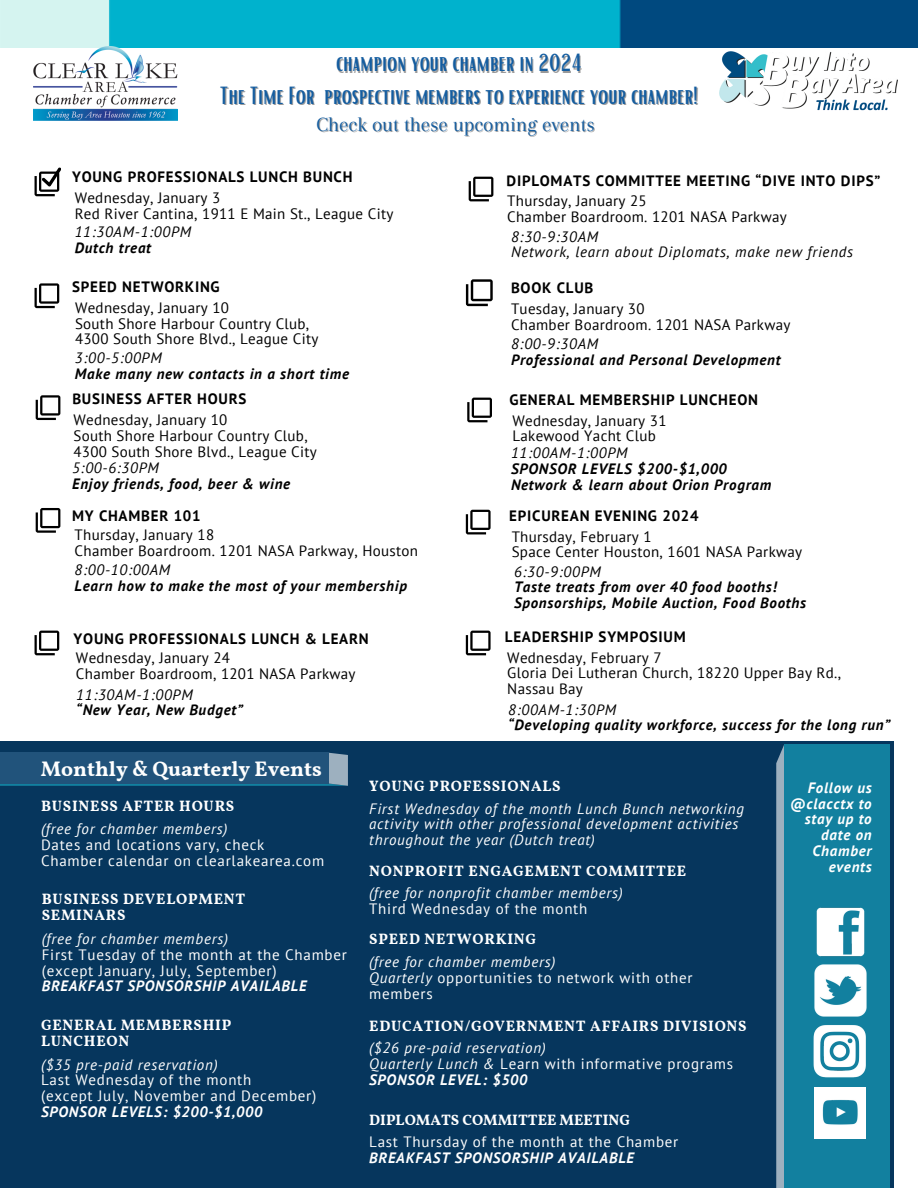
<style>
.page{position:relative;width:918px;height:1188px;background:#fff}
.page>*{position:absolute;margin:0;border:0;box-sizing:border-box;transform-origin:0 0}
.t1{font:24px "Bright";color:#145da0}
.t2{font:21px "Arapey";color:#145da0}
.t3{font:700 21px "Vollkorn";color:#fff}
.t4{font:15px/15.8px "PT Sans";letter-spacing:.02em;color:#000}
.t5{font:italic 700 15px "PT Sans";letter-spacing:.05em;color:#000}
.t6{font:15px/15.8px "PT Sans";letter-spacing:.05em;color:#fff}
.t7{font:italic 15px/15.8px "PT Sans";letter-spacing:.05em;color:#fff}
.t8{font:700 15px "PT Sans";letter-spacing:.05em;color:#000}
.t9{font:700 15px "Vollkorn";letter-spacing:.05em;color:#fff}
.t10{font:italic 15px "PT Sans";letter-spacing:.05em;color:#000}
.t11{font:italic 700 15px/15.8px "PT Sans";letter-spacing:.05em;color:#fff;text-align:right}
.t12{font:700 15px "Vollkorn";color:#fff}
.s1{font-style:italic}
</style>
<div class="page">
<img style="left:0;top:0;width:918px;height:47px">
<div style="left:0;top:741px;width:894px;height:447px;background:#06365d"></div>
<img style="left:33px;top:47px;width:144px;height:73px">
<svg style="left:35px;top:283px;width:24px;height:25px"></svg>
<svg style="left:36px;top:395px;width:24px;height:25px"></svg>
<svg style="left:469px;top:177px;width:24px;height:24px"></svg>
<svg style="left:466px;top:279px;width:27px;height:27px"></svg>
<svg style="left:467px;top:398px;width:25px;height:24px"></svg>
<svg style="left:0;top:753px;width:348px;height:33px;background:#46839f"></svg>
<div style="left:0;top:753px;width:328px;height:30px;background:#21537b"></div>
<svg style="left:776px;top:745px;width:8px;height:443px;background:#95a9ba"></svg>
<div style="left:784px;top:745px;width:106px;height:443px;background:#12809f"></div>
<img style="left:816px;top:907px;width:49px;height:50px">
<img style="left:814px;top:964px;width:53px;height:53px">
<img style="left:813px;top:1025px;width:53px;height:53px">
<img style="left:814px;top:1087px;width:52px;height:52px">
<img style="left:714px;top:47px;width:183px;height:64px">
<svg style="left:36px;top:508px;width:24px;height:25px"></svg>
<svg style="left:466px;top:510px;width:25px;height:24px"></svg>
<svg style="left:35px;top:167px;width:26px;height:29px"></svg>
<svg style="left:35px;top:631px;width:24px;height:24px"></svg>
<svg style="left:466px;top:631px;width:25px;height:24px"></svg>
<p class="t1" style="left:336px;top:47px;width:247px">champion your chamber in 2024</p>
<p class="t1" style="left:220px;top:80px;width:480px">The Time For prospective members to experience your chamber!</p>
<p class="t2" style="left:316px;top:113px;width:280px">Check out these upcoming events</p>
<p class="t8" style="left:72px;top:167px;width:282px">YOUNG PROFESSIONALS LUNCH BUNCH</p>
<p class="t4" style="left:75px;top:190px;width:147px">Wednesday, January 3</p>
<p class="t4" style="left:75px;top:205px;width:320px">Red River Cantina, 1911 E Main St., League City</p>
<p class="t10" style="left:75px;top:222px;width:118px">11:30AM-1:00PM</p>
<p class="t5" style="left:75px;top:238px;width:78px">Dutch treat</p>
<p class="t8" style="left:72px;top:277px;width:149px">SPEED NETWORKING</p>
<p class="t4" style="left:75px;top:300px;width:156px">Wednesday, January 10</p>
<p class="t4" style="left:75px;top:315px;width:236px">South Shore Harbour Country Club,</p>
<p class="t4" style="left:75px;top:331px;width:245px">4300 South Shore Blvd., League City</p>
<p class="t10" style="left:75px;top:348px;width:88px">3:00-5:00PM</p>
<p class="t5" style="left:75px;top:363px;width:276px">Make many new contacts in a short time</p>
<p class="t8" style="left:72px;top:389px;width:176px">BUSINESS AFTER HOURS</p>
<p class="t4" style="left:73px;top:412px;width:156px">Wednesday, January 10</p>
<p class="t4" style="left:73px;top:427px;width:236px">South Shore Harbour Country Club,</p>
<p class="t4" style="left:73px;top:443px;width:245px">4300 South Shore Blvd., League City</p>
<p class="t10" style="left:72px;top:458px;width:88px">5:00-6:30PM</p>
<p class="t5" style="left:72px;top:474px;width:220px">Enjoy friends, food, beer &amp; wine</p>
<p class="t8" style="left:72px;top:506px;width:130px">MY CHAMBER 101</p>
<p class="t4" style="left:75px;top:527px;width:141px">Thursday, January 18</p>
<p class="t4" style="left:75px;top:542px;width:345px">Chamber Boardroom. 1201 NASA Parkway, Houston</p>
<p class="t10" style="left:75px;top:560px;width:97px">8:00-10:00AM</p>
<p class="t5" style="left:75px;top:575px;width:334px">Learn how to make the most of your membership</p>
<p class="t8" style="left:74px;top:628px;width:297px">YOUNG PROFESSIONALS LUNCH &amp; LEARN</p>
<p class="t4" style="left:76px;top:650px;width:156px">Wednesday, January 24</p>
<p class="t4" style="left:76px;top:666px;width:281px">Chamber Boardroom, 1201 NASA Parkway</p>
<p class="t10" style="left:76px;top:684px;width:118px">11:30AM-1:00PM</p>
<p class="t5" style="left:76px;top:700px;width:168px">“New Year, New Budget”</p>
<p class="t8" style="left:507px;top:171px;width:375px">DIPLOMATS COMMITTEE MEETING “DIVE INTO DIPS”</p>
<p class="t4" style="left:507px;top:193px;width:141px">Thursday, January 25</p>
<p class="t4" style="left:507px;top:209px;width:281px">Chamber Boardroom. 1201 NASA Parkway</p>
<p class="t10" style="left:511px;top:226px;width:89px">8:30-9:30AM</p>
<p class="t10" style="left:511px;top:242px;width:344px">Network, learn about Diplomats, make new friends</p>
<p class="t8" style="left:511px;top:277px;width:84px">BOOK CLUB</p>
<p class="t4" style="left:511px;top:301px;width:135px">Tuesday, January 30</p>
<p class="t4" style="left:511px;top:317px;width:281px">Chamber Boardroom. 1201 NASA Parkway</p>
<p class="t10" style="left:511px;top:334px;width:89px">8:00-9:30AM</p>
<p class="t5" style="left:511px;top:350px;width:271px">Professional and Personal Development</p>
<p class="t8" style="left:510px;top:390px;width:250px">GENERAL MEMBERSHIP LUNCHEON</p>
<p class="t4" style="left:512px;top:412px;width:156px">Wednesday, January 31</p>
<p class="t4" style="left:512px;top:428px;width:145px">Lakewood Yacht Club</p>
<p class="t10" style="left:511px;top:443px;width:118px">11:00AM-1:00PM</p>
<p class="t5" style="left:511px;top:459px;width:217px">SPONSOR LEVELS $200-$1,000</p>
<p class="t5" style="left:511px;top:475px;width:262px">Network &amp; learn about Orion Program</p>
<p class="t8" style="left:509px;top:506px;width:191px">EPICUREAN EVENING 2024</p>
<p class="t4" style="left:512px;top:528px;width:141px">Thursday, February 1</p>
<p class="t4" style="left:512px;top:544px;width:292px">Space Center Houston, 1601 NASA Parkway</p>
<p class="t10" style="left:514px;top:561px;width:88px">6:30-9:00PM</p>
<p class="t5" style="left:514px;top:577px;width:264px">Taste treats from over 40 food booths!</p>
<p class="t5" style="left:514px;top:593px;width:294px">Sponsorships, Mobile Auction, Food Booths</p>
<p class="t8" style="left:505px;top:627px;width:182px">LEADERSHIP SYMPOSIUM</p>
<p class="t4" style="left:507px;top:649px;width:156px">Wednesday, February 7</p>
<p class="t4" style="left:507px;top:665px;width:335px">Gloria Dei Lutheran Church, 18220 Upper Bay Rd.,<br>Nassau Bay</p>
<p class="t10" style="left:508px;top:699px;width:109px">8:00AM-1:30PM</p>
<p class="t5" style="left:508px;top:715px;width:384px">“Developing quality workforce, success for the long run”</p>
<p class="t3" style="left:41px;top:756px;width:282px">Monthly &amp; Quarterly Events</p>
<p class="t9" style="left:41px;top:796px;width:195px">BUSINESS AFTER HOURS</p>
<p class="t7" style="left:41px;top:821px;width:188px">(free for chamber members)</p>
<p class="t6" style="left:41px;top:836px;width:285px">Dates and locations vary, check<br>Chamber calendar on clearlakearea.com</p>
<p class="t9" style="left:42px;top:890px;width:205px">BUSINESS DEVELOPMENT</p>
<p class="t9" style="left:42px;top:906px;width:85px">SEMINARS</p>
<p class="t7" style="left:42px;top:931px;width:188px">(free for chamber members)</p>
<p class="t6" style="left:42px;top:947px;width:307px">First Tuesday of the month at the Chamber</p>
<p class="t6" style="left:42px;top:962px;width:236px">(except January, July, September)</p>
<p class="t11" style="left:42px;top:978px;width:266px">BREAKFAST SPONSORSHIP AVAILABLE</p>
<p class="t9" style="left:41px;top:1015px;width:192px">GENERAL MEMBERSHIP</p>
<p class="t9" style="left:41px;top:1031px;width:90px">LUNCHEON</p>
<p class="t7" style="left:41px;top:1056px;width:178px">($35 pre-paid reservation)</p>
<p class="t6" style="left:41px;top:1072px;width:212px">Last Wednesday of the month</p>
<p class="t6" style="left:41px;top:1088px;width:277px">(except July, November and December)</p>
<p class="t11" style="left:41px;top:1103px;width:223px">SPONSOR LEVELS: $200-$1,000</p>
<p class="t9" style="left:369px;top:777px;width:193px">YOUNG PROFESSIONALS</p>
<p class="t7" style="left:369px;top:800px;width:376px">First Wednesday of the month Lunch Bunch networking activity with other professional development activities throughout the year (Dutch treat)</p>
<p class="t11" style="left:790px;top:779px;width:83px">Follow us @clacctx to stay up to date on<br>Chamber</p>
<p class="t9" style="left:369px;top:861px;width:319px">NONPROFIT ENGAGEMENT COMMITTEE</p>
<p class="t11" style="left:829px;top:858px;width:44px">events</p>
<p class="t7" style="left:369px;top:885px;width:255px">(free for nonprofit chamber members)</p>
<p class="t6" style="left:369px;top:901px;width:220px">Third Wednesday of the month</p>
<p class="t9" style="left:369px;top:930px;width:169px">SPEED NETWORKING</p>
<p class="t7" style="left:369px;top:954px;width:188px">(free for chamber members)</p>
<p class="t6" style="left:369px;top:970px;width:325px"><span class="s1">Quarterly</span> opportunities to network with other members</p>
<p class="t9" style="left:369px;top:1016px;width:379px">EDUCATION/GOVERNMENT AFFAIRS DIVISIONS</p>
<p class="t7" style="left:369px;top:1040px;width:178px">($26 pre-paid reservation)</p>
<p class="t6" style="left:369px;top:1055px;width:365px"><span class="s1">Quarterly Lunch &amp;</span> Learn with informative programs</p>
<p class="t11" style="left:369px;top:1071px;width:160px">SPONSOR LEVEL: $500</p>
<p class="t12" style="left:369px;top:1111px;width:262px">DIPLOMATS COMMITTEE MEETING</p>
<p class="t6" style="left:369px;top:1134px;width:311px">Last Thursday of the month at the Chamber</p>
<p class="t11" style="left:369px;top:1150px;width:266px">BREAKFAST SPONSORSHIP AVAILABLE</p>
</div>
